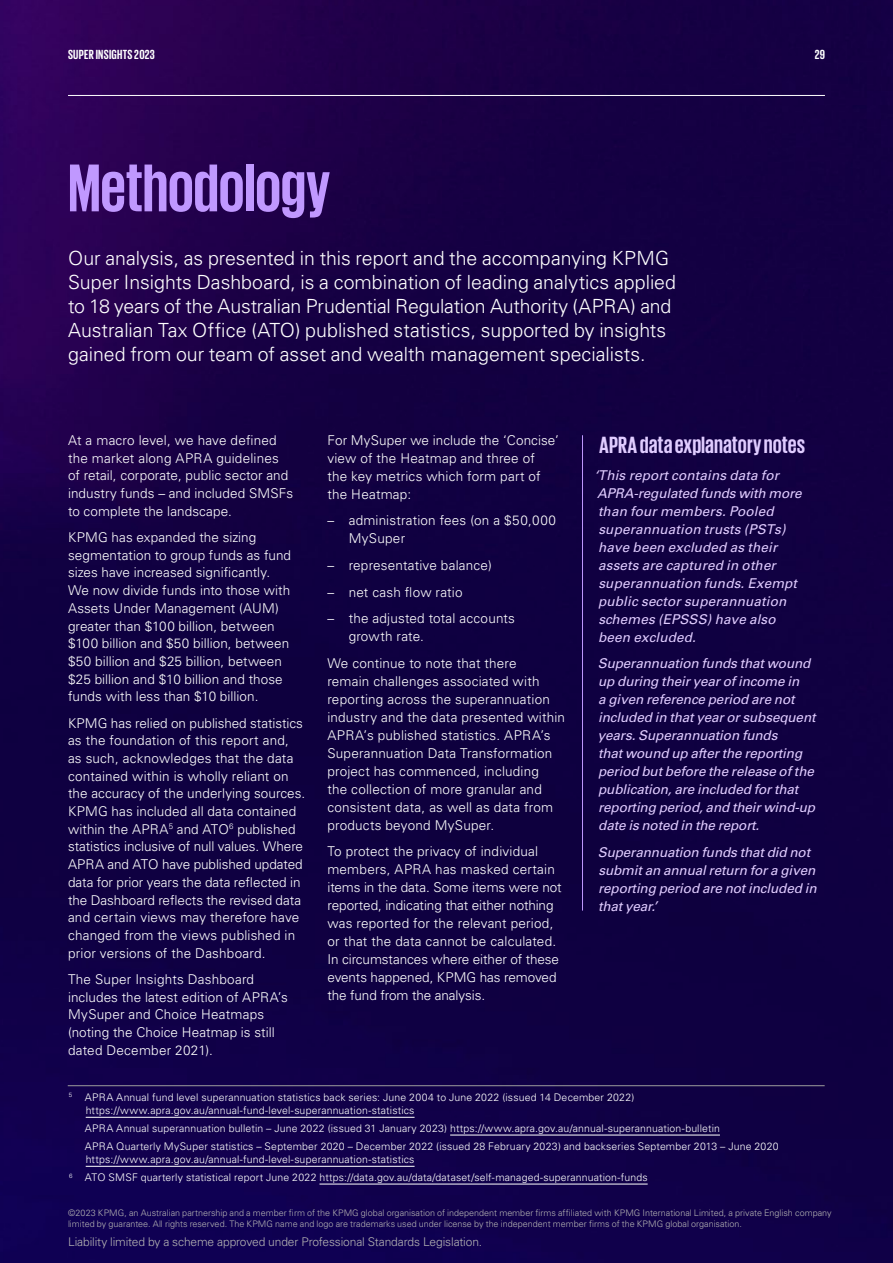
<style>
.page{position:relative;width:893px;height:1263px;background:#fff}
.page>*{position:absolute;margin:0;border:0;box-sizing:border-box;transform-origin:0 0}
.t1{font:700 69px "KPMG";letter-spacing:-.005em;color:#c098ff}
.t2{font:700 24px "KPMG";color:#e0ccff}
.t3{font:300 19.5px/24px "Univers LT Std";color:#fff}
.t4{font:300 13.5px/17.7px "Univers LT Std";letter-spacing:.01em;color:#fff}
.t5{font:italic 13.5px/18px "Univers LT Std";letter-spacing:-.01em;color:#e0ccff}
.t6{font:italic 13.5px/18px "Univers LT Std";letter-spacing:.01em;color:#e0ccff}
.t7{font:700 13.5px "KPMG";letter-spacing:.02em;color:#fff}
.t8{font:300 12px "Univers LT Std";letter-spacing:-.01em;color:#b3b2b2}
.t9{font:300 10.5px/17.7px "Univers LT Std";letter-spacing:.015em;color:#fff}
.t10{font:300 9px/10.8px "Univers LT Std";color:#b3b2b2}
</style>
<div class="page">
<img style="left:0;top:0;width:893px;height:1263px">
<hr style="left:582px;top:435px;width:1px;height:475px;background:#c098ff">
<hr style="left:68px;top:1085px;width:757px;height:1px;background:#9d9d9c">
<hr style="left:86px;top:1117px;width:329px;height:1px;background:#fff">
<hr style="left:450px;top:1135px;width:270px;height:1px;background:#fff">
<hr style="left:86px;top:1166px;width:329px;height:1px;background:#fff">
<hr style="left:319px;top:1184px;width:329px;height:1px;background:#fff">
<hr style="left:68px;top:95px;width:757px;height:1px;background:#fff">
<p class="t7" style="left:68px;top:48px;width:88px">SUPER INSIGHTS 2023</p>
<p class="t7" style="left:815px;top:48px;width:12px">29</p>
<h1 class="t1" style="left:68px;top:153px;width:263px">Methodology</h1>
<p class="t3" style="left:68px;top:246px;width:610px">Our analysis, as presented in this report and the accompanying KPMG Super Insights Dashboard, is a combination of leading analytics applied to 18 years of the Australian Prudential Regulation Authority (APRA) and Australian Tax Office (ATO) published statistics, supported by insights gained from our team of asset and wealth management specialists.</p>
<p class="t4" style="left:68px;top:431px;width:227px">At a macro level, we have defined the market along APRA guidelines of retail, corporate, public sector and industry funds – and included SMSFs to complete the landscape.</p>
<p class="t4" style="left:68px;top:528px;width:225px">KPMG has expanded the sizing segmentation to group funds as fund sizes have increased significantly.<br>We now divide funds into those with Assets Under Management (AUM) greater than $100 billion, between $100 billion and $50 billion, between $50 billion and $25 billion, between $25 billion and $10 billion and those funds with less than $10 billion.</p>
<p class="t4" style="left:68px;top:714px;width:239px">KPMG has relied on published statistics as the foundation of this report and, as such, acknowledges that the data contained within is wholly reliant on the accuracy of the underlying sources.<br>KPMG has included all data contained within the APRA<sup>5</sup> and ATO<sup>6</sup> published statistics inclusive of null values. Where APRA and ATO have published updated data for prior years the data reflected in the Dashboard reflects the revised data and certain views may therefore have changed from the views published in prior versions of the Dashboard.</p>
<p class="t4" style="left:68px;top:970px;width:221px">The Super Insights Dashboard includes the latest edition of APRA’s<br>MySuper and Choice Heatmaps (noting the Choice Heatmap is still dated December 2021).</p>
<p class="t4" style="left:327px;top:431px;width:233px">For MySuper we include the ‘Concise’ view of the Heatmap and three of<br>the key metrics which form part of the Heatmap:</p>
<p class="t4" style="left:349px;top:512px;width:209px;text-indent:-21px">– administration fees (on a $50,000<br>MySuper</p>
<p class="t4" style="left:327px;top:556px;width:166px">– representative balance)</p>
<p class="t4" style="left:327px;top:583px;width:137px">– net cash flow ratio</p>
<p class="t4" style="left:349px;top:609px;width:168px;text-indent:-21px">– the adjusted total accounts growth rate.</p>
<p class="t4" style="left:327px;top:654px;width:239px">We continue to note that there<br>remain challenges associated with reporting across the superannuation industry and the data presented within APRA’s published statistics. APRA’s Superannuation Data Transformation project has commenced, including<br>the collection of more granular and consistent data, as well as data from products beyond MySuper.</p>
<p class="t4" style="left:327px;top:842px;width:236px">To protect the privacy of individual members, APRA has masked certain items in the data. Some items were not reported, indicating that either nothing was reported for the relevant period, or that the data cannot be calculated.<br>In circumstances where either of these events happened, KPMG has removed the fund from the analysis.</p>
<h2 class="t2" style="left:599px;top:433px;width:207px">APRA data explanatory notes</h2>
<p class="t6" style="left:594px;top:466px;width:209px">‘This report contains data for<br>APRA-regulated funds with more than four members. Pooled superannuation trusts (PSTs) have been excluded as their assets are captured in other superannuation funds. Exempt public sector superannuation schemes (EPSSS) have also been excluded.</p>
<p class="t5" style="left:598px;top:654px;width:219px">Superannuation funds that wound up during their year of income in<br>a given reference period are not included in that year or subsequent years. Superannuation funds<br>that wound up after the reporting period but before the release of the publication, are included for that reporting period, and their wind-up date is noted in the report.</p>
<p class="t5" style="left:598px;top:843px;width:220px">Superannuation funds that did not submit an annual return for a given reporting period are not included in that year.’</p>
<p class="t9" style="left:86px;top:1090px;width:550px;line-height:13.5px;text-indent:-17px"><sup>5</sup> APRA Annual fund level superannuation statistics back series: June 2004 to June 2022 (issued 14 December 2022) https://www.apra.gov.au/annual-fund-level-superannuation-statistics</p>
<p class="t9" style="left:85px;top:1119px;width:695px">APRA Annual superannuation bulletin – June 2022 (issued 31 January 2023) https://www.apra.gov.au/annual-superannuation-bulletin<br>APRA Quarterly MySuper statistics – September 2020 – December 2022 (issued 28 February 2023) and backseries September 2013 – June 2020</p>
<p class="t9" style="left:69px;top:1151px;width:580px;text-indent:17px">https://www.apra.gov.au/annual-fund-level-superannuation-statistics<br><sup>6</sup> ATO SMSF quarterly statistical report June 2022 https://data.gov.au/data/dataset/self-managed-superannuation-funds</p>
<p class="t10" style="left:68px;top:1207px;width:765px">©2023 KPMG, an Australian partnership and a member firm of the KPMG global organisation of independent member firms affiliated with KPMG International Limited, a private English company limited by guarantee. All rights reserved. The KPMG name and logo are trademarks used under license by the independent member firms of the KPMG global organisation.</p>
<p class="t8" style="left:68px;top:1234px;width:416px">Liability limited by a scheme approved under Professional Standards Legislation.</p>
</div>
